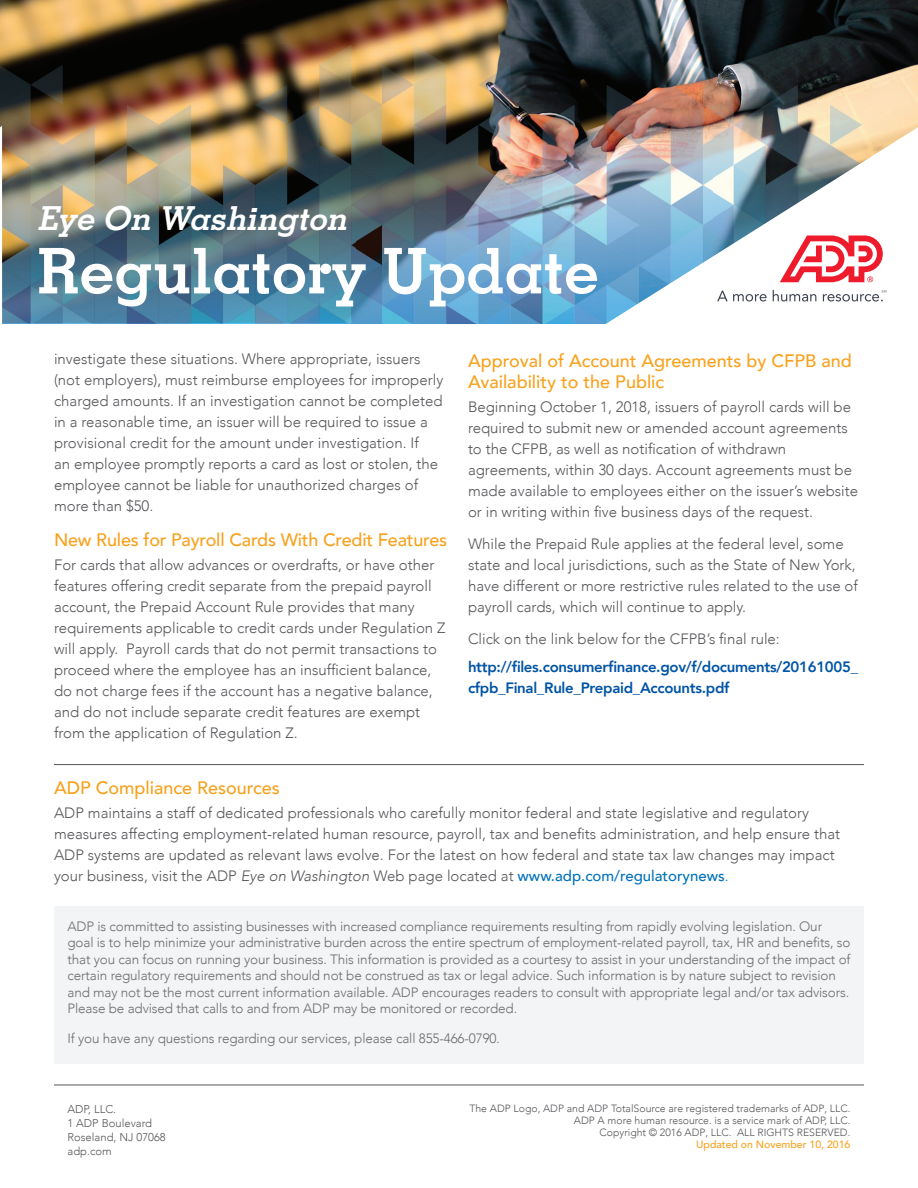
<style>
.page{position:relative;width:918px;height:1188px;background:#fff}
.page>*{position:absolute;margin:0;border:0;box-sizing:border-box;transform-origin:0 0}
.t1{font:700 63px "Memphis LT Std";color:#fff}
.t2{font:italic 700 33px "Memphis";color:#fff}
.t3{font:500 18px/21px "Avenir";color:#f8a11c}
.t4{font:300 15px/21px "Avenir";color:#55565a}
.t5{font:800 15px/21px "Avenir";letter-spacing:-.02em;color:#0154a6}
.t6{font:300 13.5px/16.5px "Avenir";letter-spacing:-.01em;color:#6c6d70}
.t7{font:300 11.25px/14.2px "Avenir";color:#55565a}
.t8{font:300 10.5px/12px "Avenir";color:#55565a;text-align:right}
.t9{font:500 10.5px "Avenir";color:#f8a11c}
.s1{font-style:italic}
.s2{font-weight:500;color:#0072bc}
.s3{color:#0072bc}
</style>
<div class="page">
<img style="left:0;top:0;width:918px;height:323px">
<img style="left:0;top:44px;width:918px;height:278px">
<svg style="left:0;top:124px;width:3px;height:200px"></svg>
<img style="left:604px;top:124px;width:314px;height:200px">
<svg style="left:780px;top:235px;width:103px;height:47px"></svg>
<svg style="left:717px;top:291px;width:50px;height:11px"></svg>
<svg style="left:773px;top:290px;width:43px;height:12px"></svg>
<svg style="left:823px;top:290px;width:63px;height:12px"></svg>
<div style="left:54px;top:907px;width:810px;height:157px;background:#f3f4f6"></div>
<hr style="left:54px;top:1085px;width:810px;height:1px;background:#55565a">
<hr style="left:54px;top:764px;width:810px;height:1px;background:#55565a">
<h2 class="t2" style="left:37px;top:198px;width:318px">Eye On Washington</h2>
<h1 class="t1" style="left:37px;top:231px;width:563px">Regulatory Update</h1>
<p class="t4" style="left:54px;top:349px;width:391px">investigate these situations. Where appropriate, issuers (not employers), must reimburse employees for improperly charged amounts. If an investigation cannot be completed in a reasonable time, an issuer will be required to issue a provisional credit for the amount under investigation. If<br>an employee promptly reports a card as lost or stolen, the employee cannot be liable for unauthorized charges of more than $50.</p>
<p class="t3" style="left:54px;top:528px;width:395px">New Rules for Payroll Cards With Credit Features</p>
<p class="t4" style="left:54px;top:554px;width:393px">For cards that allow advances or overdrafts, or have other features offering credit separate from the prepaid payroll account, the Prepaid Account Rule provides that many requirements applicable to credit cards under Regulation Z will apply. Payroll cards that do not permit transactions to proceed where the employee has an insufficient balance, do not charge fees if the account has a negative balance, and do not include separate credit features are exempt from the application of Regulation Z.</p>
<p class="t3" style="left:468px;top:350px;width:385px">Approval of Account Agreements by CFPB and<br>Availability to the Public</p>
<p class="t4" style="left:468px;top:397px;width:392px">Beginning October 1, 2018, issuers of payroll cards will be required to submit new or amended account agreements to the CFPB, as well as notification of withdrawn agreements, within 30 days. Account agreements must be made available to employees either on the issuer’s website or in writing within five business days of the request.</p>
<p class="t4" style="left:468px;top:534px;width:391px">While the Prepaid Rule applies at the federal level, some state and local jurisdictions, such as the State of New York, have different or more restrictive rules related to the use of payroll cards, which will continue to apply.</p>
<p class="t4" style="left:468px;top:628px;width:313px">Click on the link below for the CFPB’s final rule:</p>
<p class="t5" style="left:468px;top:656px;width:392px">http://files.consumerfinance.gov/f/documents/20161005_ cfpb_Final_Rule_Prepaid_Accounts.pdf</p>
<p class="t3" style="left:54px;top:776px;width:227px">ADP Compliance Resources</p>
<p class="t4" style="left:54px;top:803px;width:788px">ADP maintains a staff of dedicated professionals who carefully monitor federal and state legislative and regulatory measures affecting employment-related human resource, payroll, tax and benefits administration, and help ensure that ADP systems are updated as relevant laws evolve. For the latest on how federal and state tax law changes may impact your business, visit the ADP <span class="s1">Eye on Washington</span> Web page located at <span class="s2">www.adp.com/regulatorynews</span><span class="s3">.</span></p>
<p class="t6" style="left:68px;top:918px;width:785px">ADP is committed to assisting businesses with increased compliance requirements resulting from rapidly evolving legislation. Our goal is to help minimize your administrative burden across the entire spectrum of employment-related payroll, tax, HR and benefits, so that you can focus on running your business. This information is provided as a courtesy to assist in your understanding of the impact of certain regulatory requirements and should not be construed as tax or legal advice. Such information is by nature subject to revision and may not be the most current information available. ADP encourages readers to consult with appropriate legal and/or tax advisors.<br>Please be advised that calls to and from ADP may be monitored or recorded.</p>
<p class="t6" style="left:68px;top:1030px;width:434px">If you have any questions regarding our services, please call 855-466-0790.</p>
<p class="t7" style="left:68px;top:1102px;width:100px">ADP, LLC.<br>1 ADP Boulevard<br>Roseland, NJ 07068 adp.com</p>
<p class="t8" style="left:469px;top:1102px;width:383px">The ADP Logo, ADP and ADP TotalSource are registered trademarks of ADP, LLC.<br>ADP A more human resource. is a service mark of ADP, LLC.<br>Copyright © 2016 ADP, LLC. ALL RIGHTS RESERVED.</p>
<p class="t9" style="left:696px;top:1135px;width:156px">Updated on November 10, 2016</p>
</div>
